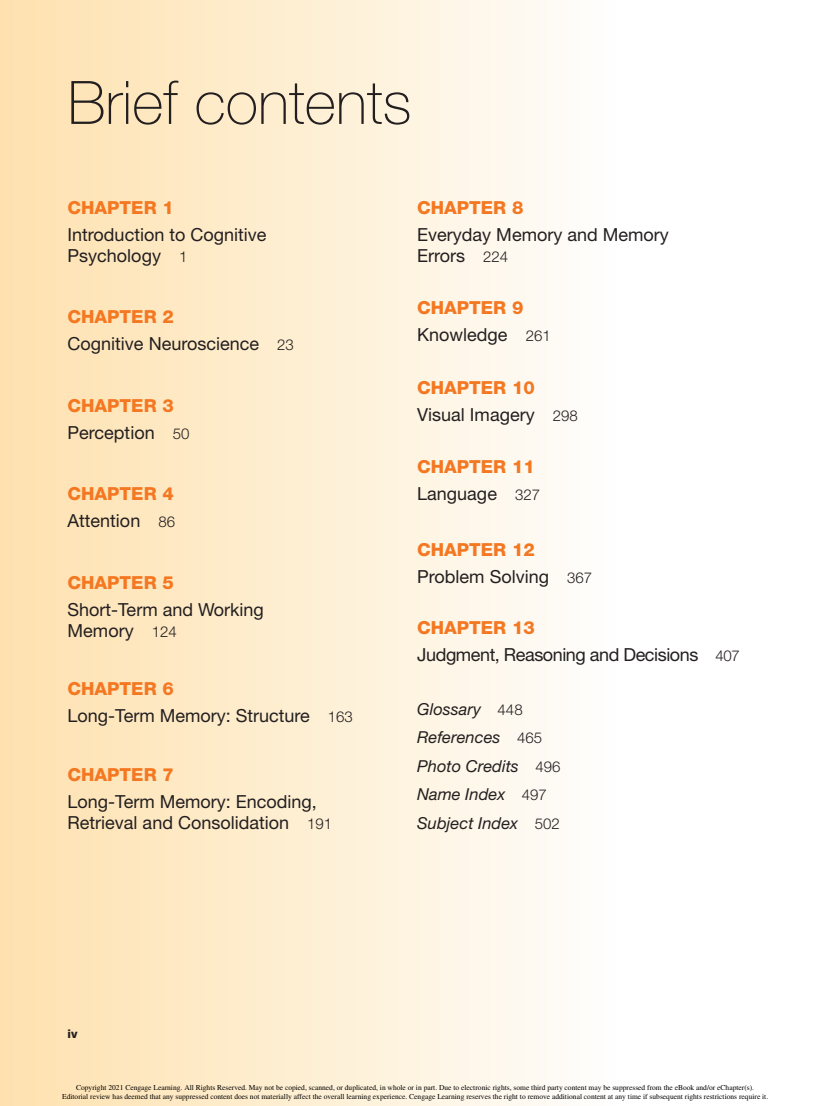
<style>
.page{position:relative;width:830px;height:1106px;background:#fff}
.page>*{position:absolute;margin:0;border:0;box-sizing:border-box;transform-origin:0 0}
.t1{font:100 60px "Helvetica Neue LT Std";color:#231f20}
.t2{font:18px/27px "Helvetica Neue LT Std";color:#231f20}
.t3{font:18px/27px "Helvetica Neue LT Std";letter-spacing:-.025em;color:#231f20}
.t4{font:800 18px/27px "Helvetica Neue LT Std";color:#f47721}
.t5{font:italic 16.5px/28.5px "Helvetica Neue LT Std";color:#231f20}
.t6{font:800 12px "Helvetica Neue LT Std";color:#231f20}
.t7{font:7.5px/9.6px "Times";color:#000;text-align:center}
.s1{font-weight:800;color:#f47721}
.s2{font-weight:300;font-size:15px}
.s3{font-weight:400;color:#231f20}
.s4{font-weight:300;font-size:15px;color:#231f20}
.s5{font-weight:300;font-style:normal;font-size:15px}
</style>
<div class="page">
<div style="left:0;top:0;width:621px;height:1106px;background:linear-gradient(to right,#fee1ad,#fefefd)"></div>
<p class="t1" style="left:68px;top:68px;width:345px">Brief contents</p>
<p class="t2" style="left:68px;top:193px;width:200px"><span class="s1">CHAPTER 1<br></span>Introduction to Cognitive</p>
<p class="t2" style="left:68px;top:241px;width:121px">Psychology <span class="s2">1</span></p>
<p class="t2" style="left:68px;top:303px;width:228px"><span class="s1">CHAPTER 2<br></span>Cognitive Neuroscience <span class="s2">23</span></p>
<p class="t2" style="left:68px;top:391px;width:123px"><span class="s1">CHAPTER 3<br></span>Perception <span class="s2">50</span></p>
<p class="t2" style="left:68px;top:480px;width:109px"><span class="s1">CHAPTER 4<br></span>Attention <span class="s2">86</span></p>
<p class="t2" style="left:68px;top:568px;width:198px"><span class="s1">CHAPTER 5<br></span>Short-Term and Working</p>
<p class="t2" style="left:68px;top:616px;width:111px">Memory <span class="s2">124</span></p>
<p class="t2" style="left:68px;top:675px;width:287px"><span class="s1">CHAPTER 6<br></span>Long-Term Memory: Structure <span class="s2">163</span></p>
<p class="t2" style="left:68px;top:760px;width:251px"><span class="s1">CHAPTER 7<br></span>Long-Term Memory: Encoding,</p>
<p class="t2" style="left:68px;top:808px;width:266px">Retrieval and Consolidation <span class="s2">191</span></p>
<p class="t2" style="left:417px;top:193px;width:253px"><span class="s1">CHAPTER 8<br></span>Everyday Memory and Memory</p>
<p class="t2" style="left:417px;top:241px;width:93px">Errors <span class="s2">224</span></p>
<p class="t2" style="left:417px;top:294px;width:135px"><span class="s1">CHAPTER 9<br></span>Knowledge <span class="s2">261</span></p>
<p class="t2" style="left:417px;top:373px;width:162px"><span class="s1">CHAPTER 10<br></span>Visual Imagery <span class="s2">298</span></p>
<p class="t4" style="left:417px;top:453px;width:124px">CHAPTER 11<br><span class="s3">Language</span> <span class="s4">327</span></p>
<p class="t2" style="left:417px;top:535px;width:176px"><span class="s1">CHAPTER 12<br></span>Problem Solving <span class="s2">367</span></p>
<p class="t3" style="left:417px;top:613px;width:324px"><span class="s1">CHAPTER 13<br></span>Judgment, Reasoning and Decisions <span class="s2">407</span></p>
<p class="t5" style="left:417px;top:694px;width:145px">Glossary <span class="s5">448<br></span>References <span class="s5">465<br></span>Photo Credits <span class="s5">496<br></span>Name Index <span class="s5">497<br></span>Subject Index <span class="s5">502</span></p>
<p class="t6" style="left:68px;top:1027px;width:11px">iv</p>
<p class="t7" style="left:62px;top:1082px;width:707px">Copyright 2021 Cengage Learning. All Rights Reserved. May not be copied, scanned, or duplicated, in whole or in part. Due to electronic rights, some third party content may be suppressed from the eBook and/or eChapter(s).<br>Editorial review has deemed that any suppressed content does not materially affect the overall learning experience. Cengage Learning reserves the right to remove additional content at any time if subsequent rights restrictions require it.</p>
</div>
